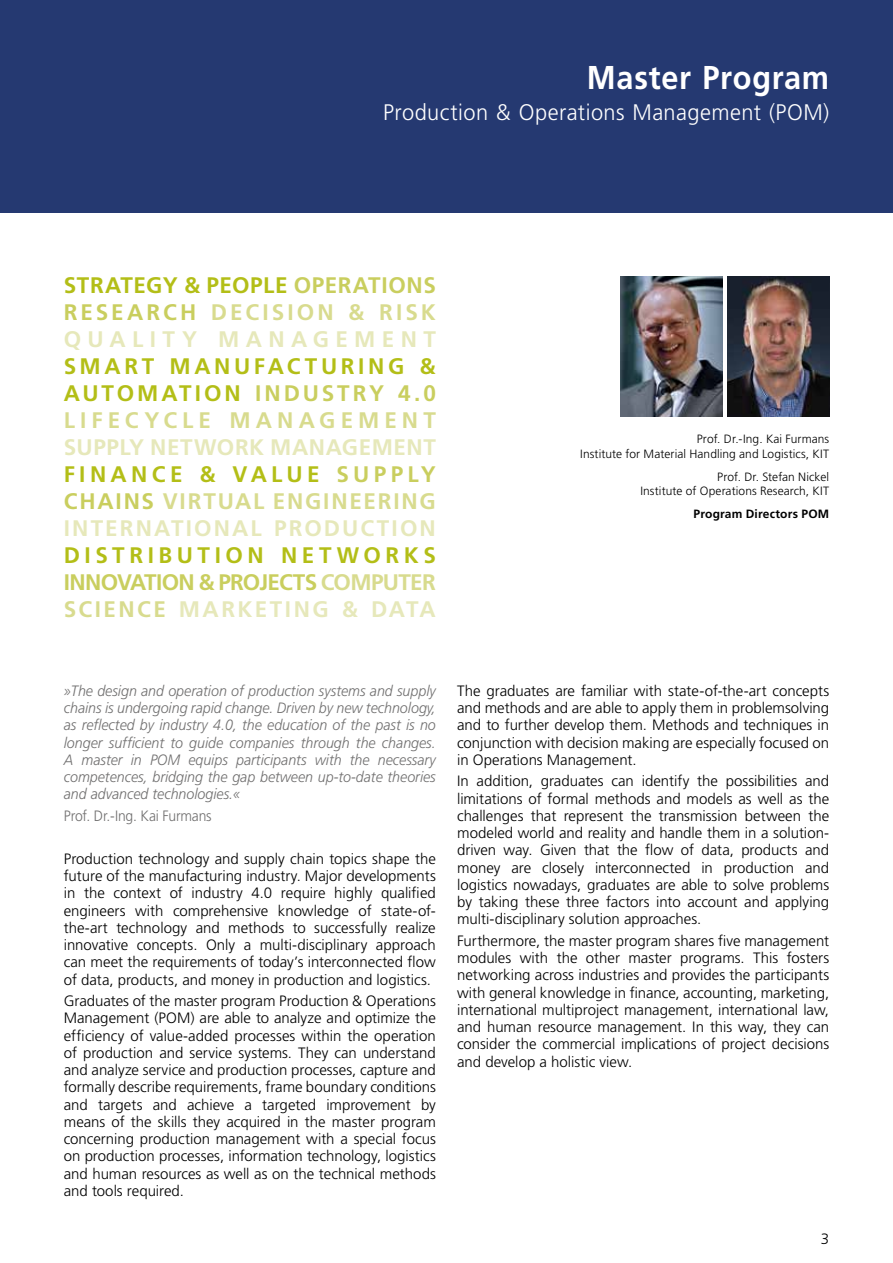
<style>
.page{position:relative;width:893px;height:1263px;background:#fff}
.page>*{position:absolute;margin:0;border:0;box-sizing:border-box;transform-origin:0 0}
.t1{font:700 33px "Frutiger LT Std";letter-spacing:.025em;color:#fff;scale:.93 1}
.t2{font:700 22.5px/27px "Frutiger LT Std";letter-spacing:.11em;color:#b3be17;text-align:justify}
.t3{font:700 22.5px/27px "Frutiger LT Std";letter-spacing:.085em;color:#e6e8ba;text-align:justify}
.t4{font:700 22.5px/27px "Frutiger LT Std";letter-spacing:.145em;color:#c9ce5e;text-align:justify}
.t5{font:300 22.5px "Frutiger LT Std";letter-spacing:.02em;color:#fff}
.t6{font:300 15px/17.2px "Frutiger LT Std";color:#000;text-align:justify}
.t7{font:italic 300 15px/17.2px "Frutiger LT Std";color:#706f6f;text-align:justify;scale:.95 1}
.t8{font:300 15px "Frutiger LT Std";letter-spacing:-.015em;color:#706f6f;scale:.93 1}
.t9{font:300 12px/14.4px "Frutiger LT Std";letter-spacing:.005em;color:#000;text-align:right}
.t10{font:700 12px "Frutiger LT Std";letter-spacing:.015em;color:#000}
.s1{color:#b3be17}
.s2{color:#d8db8e}
.s3{color:#e6e8ba}
.s4{color:#c9ce5e}
</style>
<div class="page">
<div style="left:0;top:0;width:893px;height:213px;background:#253971"></div>
<img style="left:727px;top:276px;width:102px;height:141px">
<img style="left:621px;top:276px;width:102px;height:141px">
<h1 class="t1" style="left:587px;top:58px;width:262px">Master Program</h1>
<h2 class="t5" style="left:383px;top:99px;width:448px">Production &amp; Operations Management (POM)</h2>
<h2 class="t4" style="left:64px;top:272px;width:374px"><span class="s1">STRATEGY &amp; PEOPLE</span> OPERATIONS RESEARCH <span class="s2">DECISION &amp; RISK </span><span class="s3">QUALITY MANAGEMENT</span></h2>
<h2 class="t2" style="left:64px;top:353px;width:374px">SMART MANUFACTURING &amp; AUTOMATION <span class="s4">INDUSTRY 4.0<br></span><span class="s2">LIFECYCLE MANAGEMENT</span></h2>
<h2 class="t3" style="left:64px;top:434px;width:374px">SUPPLY NETWORK MANAGEMENT <span class="s1">FINANCE &amp; VALUE</span> <span class="s4">SUPPLY CHAINS</span> <span class="s2">VIRTUAL ENGINEERING </span>INTERNATIONAL PRODUCTION</h2>
<h2 class="t2" style="left:64px;top:542px;width:374px">DISTRIBUTION NETWORKS <span class="s4">INNOVATION &amp; PROJECTS</span> <span class="s2">COMPUTER SCIENCE</span> <span class="s3">MARKETING &amp; DATA</span></h2>
<p class="t9" style="left:580px;top:432px;width:250px">Prof. Dr.-Ing. Kai Furmans<br>Institute for Material Handling and Logistics, KIT</p>
<p class="t9" style="left:640px;top:470px;width:190px">Prof. Dr. Stefan Nickel<br>Institute of Operations Research, KIT</p>
<p class="t10" style="left:693px;top:507px;width:137px">Program Directors POM</p>
<p class="t7" style="left:64px;top:682px;width:393px">»The design and operation of production systems and supply chains is undergoing rapid change. Driven by new technology, as reflected by industry 4.0, the education of the past is no longer sufficient to guide companies through the changes.<br>A master in POM equips participants with the necessary competences, bridging the gap between up-to-date theories and advanced technologies.«</p>
<p class="t8" style="left:64px;top:807px;width:161px">Prof. Dr.-Ing. Kai Furmans</p>
<p class="t6" style="left:64px;top:850px;width:374px">Production technology and supply chain topics shape the future of the manufacturing industry. Major developments in the context of industry 4.0 require highly qualified engineers with comprehensive knowledge of state-of&shy;the-art technology and methods to successfully realize innovative concepts. Only a multi-disciplinary approach can meet the requirements of today’s interconnected flow of data, products, and money in production and logistics.</p>
<p class="t6" style="left:64px;top:992px;width:374px">Graduates of the master program Production &amp; Operations Management (POM) are able to analyze and optimize the efficiency of value-added processes within the operation of production and service systems. They can understand and analyze service and production processes, capture and formally describe requirements, frame boundary conditions and targets and achieve a targeted improvement by means of the skills they acquired in the master program concerning production management with a special focus on production processes, information technology, logistics and human resources as well as on the technical methods and tools required.</p>
<p class="t6" style="left:457px;top:682px;width:374px">The graduates are familiar with state-of-the-art concepts and methods and are able to apply them in problemsolving and to further develop them. Methods and techniques in conjunction with decision making are especially focused on in Operations Management.</p>
<p class="t6" style="left:457px;top:773px;width:374px">In addition, graduates can identify the possibilities and limitations of formal methods and models as well as the challenges that represent the transmission between the modeled world and reality and handle them in a solution&shy;driven way. Given that the flow of data, products and money are closely interconnected in production and logistics nowadays, graduates are able to solve problems by taking these three factors into account and applying multi-disciplinary solution approaches.</p>
<p class="t6" style="left:457px;top:932px;width:374px">Furthermore, the master program shares five management modules with the other master programs. This fosters networking across industries and provides the participants with general knowledge in finance, accounting, marketing, international multiproject management, international law, and human resource management. In this way, they can consider the commercial implications of project decisions and develop a holistic view.</p>
<p class="t6" style="left:821px;top:1231px;width:10px">3</p>
</div>
